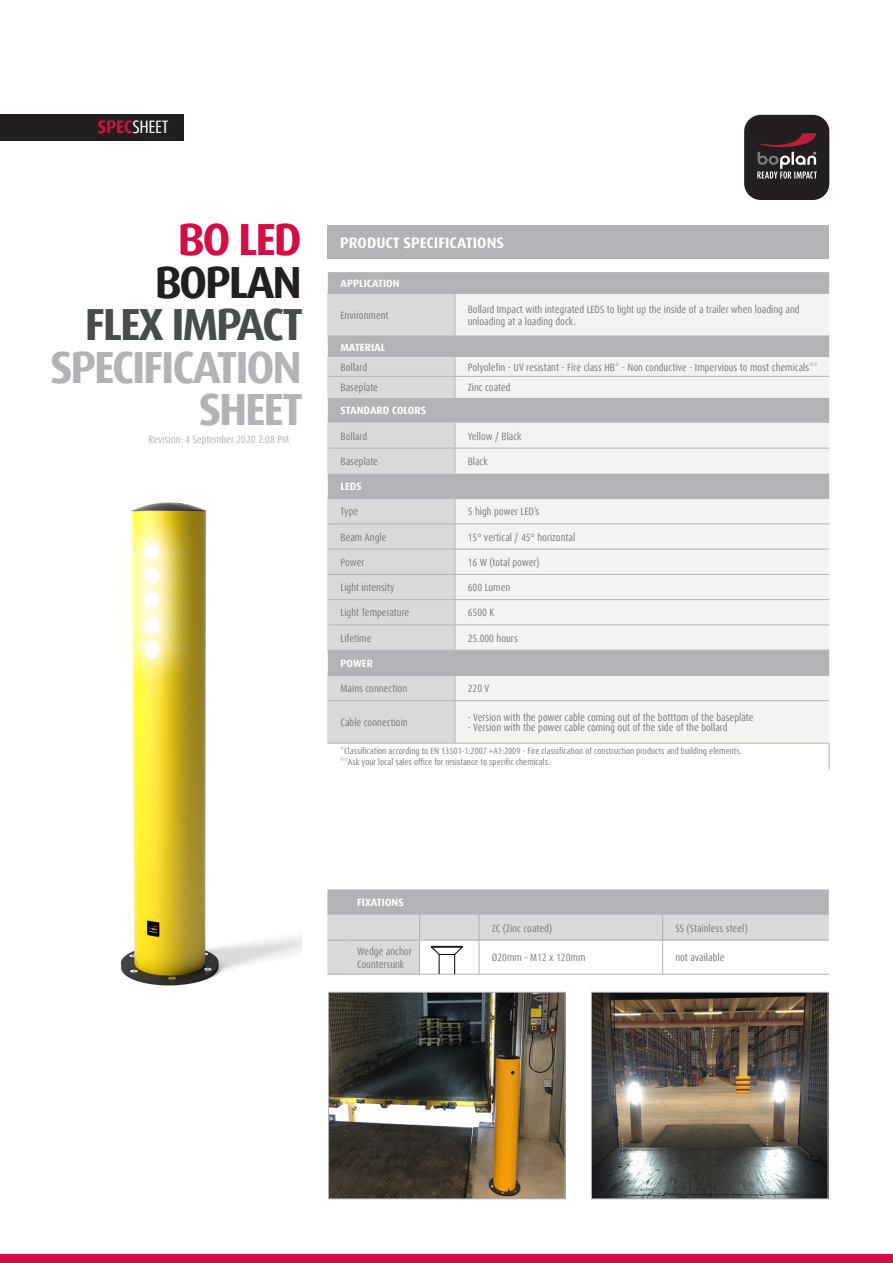
<style>
.page{position:relative;width:893px;height:1263px;background:#fff}
.page>*{position:absolute;margin:0;border:0;box-sizing:border-box;transform-origin:0 0}
.Normal_text_left{font:700 45px "Dax Offc";letter-spacing:-.05em;color:#b2b3b7}
.Normal_text_left-2{font:700 45px "Dax Offc";letter-spacing:-.05em;color:#474e4a}
.Normal_text_left-3{font:700 45px "Dax Offc";letter-spacing:-.05em;color:#231f20}
.Normal_text_left-4{font:700 45px "Dax Offc";color:#d20e46}
.Tech_data_title{font:condensed 18px "Dax Offc";letter-spacing:-.02em;color:#fff}
.Table_Header{font:700 15px "Dax Offc";color:#fff}
.Table_Cell_text{font:condensed 10.5px/12px "Dax Offc";color:#7a7c7d}
.Table_Header-2{font:700 10.5px "Dax Offc";color:#fff}
.small_text_under_ima{font:condensed 10.5px "Dax Offc";color:#b2b3b7}
.Table_Cell_text-2{font:condensed 9px "Dax Offc";color:#7a7c7d}
.s1{font-weight:700;font-stretch:normal;color:#d20e46}
</style>
<div class="page">
<div style="left:327px;top:225px;width:502px;height:34px;background:#b2b3b7"></div>
<div style="left:0;top:114px;width:183px;height:26px;background:#231f20"></div>
<div style="left:328px;top:272px;width:501px;height:21px;background:#b2b3b7"></div>
<svg style="left:328px;top:294px;width:127px;height:449px;background:#cfd0d0"></svg>
<svg style="left:455px;top:294px;width:374px;height:449px;fill:#f3f3f1"></svg>
<hr style="left:328px;top:376px;width:127px;height:1px;background:#b2b3b7">
<hr style="left:328px;top:448px;width:127px;height:1px;background:#b2b3b7">
<hr style="left:328px;top:523px;width:127px;height:1px;background:#b2b3b7">
<svg style="left:327px;top:357px;width:1px;height:41px"></svg>
<svg style="left:327px;top:423px;width:1px;height:50px"></svg>
<svg style="left:327px;top:499px;width:1px;height:151px"></svg>
<svg style="left:327px;top:676px;width:1px;height:25px"></svg>
<hr style="left:327px;top:701px;width:1px;height:42px;background:#d8d9d8">
<svg style="left:455px;top:357px;width:1px;height:41px"></svg>
<svg style="left:455px;top:423px;width:1px;height:50px"></svg>
<svg style="left:455px;top:499px;width:1px;height:151px"></svg>
<hr style="left:455px;top:376px;width:374px;height:1px;background:#b2b3b7">
<hr style="left:455px;top:448px;width:374px;height:1px;background:#b2b3b7">
<hr style="left:455px;top:523px;width:374px;height:1px;background:#b2b3b7">
<hr style="left:327px;top:294px;width:1px;height:42px;background:#d8d9d8">
<hr style="left:327px;top:675px;width:128px;height:1px;background:#b2b3b7">
<hr style="left:455px;top:675px;width:374px;height:1px;background:#b2b3b7">
<hr style="left:327px;top:498px;width:128px;height:1px;background:#b2b3b7">
<hr style="left:455px;top:498px;width:374px;height:1px;background:#b2b3b7">
<hr style="left:328px;top:549px;width:127px;height:1px;background:#b2b3b7">
<hr style="left:455px;top:549px;width:374px;height:1px;background:#b2b3b7">
<hr style="left:328px;top:574px;width:127px;height:1px;background:#b2b3b7">
<hr style="left:455px;top:574px;width:374px;height:1px;background:#b2b3b7">
<hr style="left:328px;top:599px;width:127px;height:1px;background:#b2b3b7">
<hr style="left:455px;top:599px;width:374px;height:1px;background:#b2b3b7">
<hr style="left:327px;top:293px;width:128px;height:1px;background:#b2b3b7">
<hr style="left:455px;top:293px;width:374px;height:1px;background:#b2b3b7">
<hr style="left:327px;top:336px;width:128px;height:1px;background:#b2b3b7">
<hr style="left:455px;top:336px;width:374px;height:1px;background:#b2b3b7">
<hr style="left:328px;top:624px;width:127px;height:1px;background:#b2b3b7">
<hr style="left:455px;top:624px;width:374px;height:1px;background:#b2b3b7">
<hr style="left:327px;top:650px;width:128px;height:1px;background:#b2b3b7">
<hr style="left:455px;top:650px;width:374px;height:1px;background:#b2b3b7">
<hr style="left:455px;top:294px;width:1px;height:42px;background:#b2b3b7">
<svg style="left:455px;top:676px;width:1px;height:24px"></svg>
<hr style="left:455px;top:701px;width:1px;height:42px;background:#b2b3b7">
<hr style="left:328px;top:700px;width:127px;height:1px;background:#b2b3b7">
<hr style="left:455px;top:700px;width:374px;height:1px;background:#b2b3b7">
<hr style="left:327px;top:743px;width:128px;height:1px;background:#b2b3b7">
<hr style="left:455px;top:743px;width:375px;height:1px;background:#b2b3b7">
<svg style="left:829px;top:743px;width:1px;height:26px"></svg>
<img style="left:120px;top:502px;width:182px;height:484px">
<div style="left:0;top:1254px;width:893px;height:9px;background:#d20e46"></div>
<img style="left:593px;top:994px;width:233px;height:203px">
<div style="left:591px;top:992px;width:237px;height:207px;border:1px solid #b2b3b7"></div>
<img style="left:330px;top:994px;width:234px;height:203px">
<div style="left:328px;top:992px;width:238px;height:207px;border:1px solid #b2b3b7"></div>
<svg style="left:327px;top:889px;width:502px;height:86px"></svg>
<div style="left:744px;top:115px;width:85px;height:85px;background:#231f20;border-radius:17px"></div>
<svg style="left:757px;top:133px;width:60px;height:46px"></svg>
<p class="Tech_data_title" style="left:97px;top:116px;width:73px"><span class="s1">SPEC</span>SHEET</p>
<p class="Normal_text_left-4" style="left:178px;top:211px;width:125px">BO LED</p>
<p class="Normal_text_left-3" style="left:155px;top:253px;width:149px">BOPLAN</p>
<p class="Normal_text_left-2" style="left:85px;top:296px;width:220px">FLEX IMPACT</p>
<p class="Normal_text_left" style="left:50px;top:338px;width:253px">SPECIFICATION</p>
<p class="Normal_text_left" style="left:199px;top:381px;width:106px">SHEET</p>
<p class="small_text_under_ima" style="left:149px;top:433px;width:142px">Revision: 4 September 2020 2:08 PM</p>
<p class="Table_Header" style="left:340px;top:233px;width:165px">PRODUCT SPECIFICATIONS</p>
<p class="Table_Header-2" style="left:341px;top:277px;width:61px">APPLICATION</p>
<p class="Table_Cell_text" style="left:341px;top:309px;width:50px">Environment</p>
<p class="Table_Cell_text" style="left:468px;top:303px;width:333px">Bollard Impact with integrated LEDS to light up the inside of a trailer when loading and unloading at a loading dock.</p>
<p class="Table_Header-2" style="left:341px;top:340px;width:46px">MATERIAL</p>
<p class="Table_Cell_text" style="left:341px;top:361px;width:28px">Bollard</p>
<p class="Table_Cell_text" style="left:468px;top:361px;width:352px">Polyolefin - UV resistant - Fire class HB* - Non conductive - Impervious to most chemicals**</p>
<p class="Table_Cell_text" style="left:341px;top:382px;width:39px">Baseplate</p>
<p class="Table_Cell_text" style="left:468px;top:382px;width:44px">Zinc coated</p>
<p class="Table_Header-2" style="left:341px;top:404px;width:87px">STANDARD COLORS</p>
<p class="Table_Cell_text" style="left:341px;top:430px;width:28px">Bollard</p>
<p class="Table_Cell_text" style="left:468px;top:430px;width:56px">Yellow / Black</p>
<p class="Table_Cell_text" style="left:341px;top:455px;width:39px">Baseplate</p>
<p class="Table_Cell_text" style="left:468px;top:455px;width:22px">Black</p>
<p class="Table_Header-2" style="left:341px;top:480px;width:23px">LEDS</p>
<p class="Table_Cell_text" style="left:341px;top:506px;width:19px">Type</p>
<p class="Table_Cell_text" style="left:468px;top:506px;width:73px">5 high power LED’s</p>
<p class="Table_Cell_text" style="left:341px;top:531px;width:47px">Beam Angle</p>
<p class="Table_Cell_text" style="left:468px;top:531px;width:109px">15° vertical / 45° horizontal</p>
<p class="Table_Cell_text" style="left:341px;top:556px;width:25px">Power</p>
<p class="Table_Cell_text" style="left:468px;top:556px;width:73px">16 W (total power)</p>
<p class="Table_Cell_text" style="left:341px;top:582px;width:56px">Light intensity</p>
<p class="Table_Cell_text" style="left:468px;top:582px;width:44px">600 Lumen</p>
<p class="Table_Cell_text" style="left:341px;top:607px;width:70px">Light Temperature</p>
<p class="Table_Cell_text" style="left:468px;top:607px;width:28px">6500 K</p>
<p class="Table_Cell_text" style="left:341px;top:632px;width:32px">Lifetime</p>
<p class="Table_Cell_text" style="left:468px;top:632px;width:52px">25.000 hours</p>
<p class="Table_Header-2" style="left:341px;top:656px;width:34px">POWER</p>
<p class="Table_Cell_text" style="left:341px;top:683px;width:68px">Mains connection</p>
<p class="Table_Cell_text" style="left:468px;top:683px;width:23px">220 V</p>
<p class="Table_Cell_text" style="left:341px;top:716px;width:69px">Cable connectioin</p>
<p class="Table_Cell_text" style="left:468px;top:711px;width:287px">- Version with the power cable coming out of the botttom of the baseplate</p>
<p class="Table_Cell_text" style="left:468px;top:722px;width:261px">- Version with the power cable coming out of the side of the bollard</p>
<p class="Table_Cell_text-2" style="left:341px;top:746px;width:403px">*Classification according to EN 13501-1:2007 +A1:2009 - Fire classification of construction products and building elements.</p>
<p class="Table_Cell_text-2" style="left:341px;top:756px;width:211px">**Ask your local sales office for resistance to specific chemicals.</p>
<p class="Table_Header-2" style="left:357px;top:896px;width:48px">FIXATIONS</p>
<p class="Table_Cell_text" style="left:357px;top:945px;width:56px">Wedge anchor</p>
<p class="Table_Cell_text" style="left:357px;top:958px;width:49px">Countersunk</p>
<p class="Table_Cell_text" style="left:492px;top:922px;width:62px">ZC (Zinc coated)</p>
<p class="Table_Cell_text" style="left:675px;top:922px;width:74px">SS (Stainless steel)</p>
<p class="Table_Cell_text" style="left:492px;top:952px;width:95px">Ø20mm - M12 x 120mm</p>
<p class="Table_Cell_text" style="left:675px;top:952px;width:51px">not available</p>
</div>
